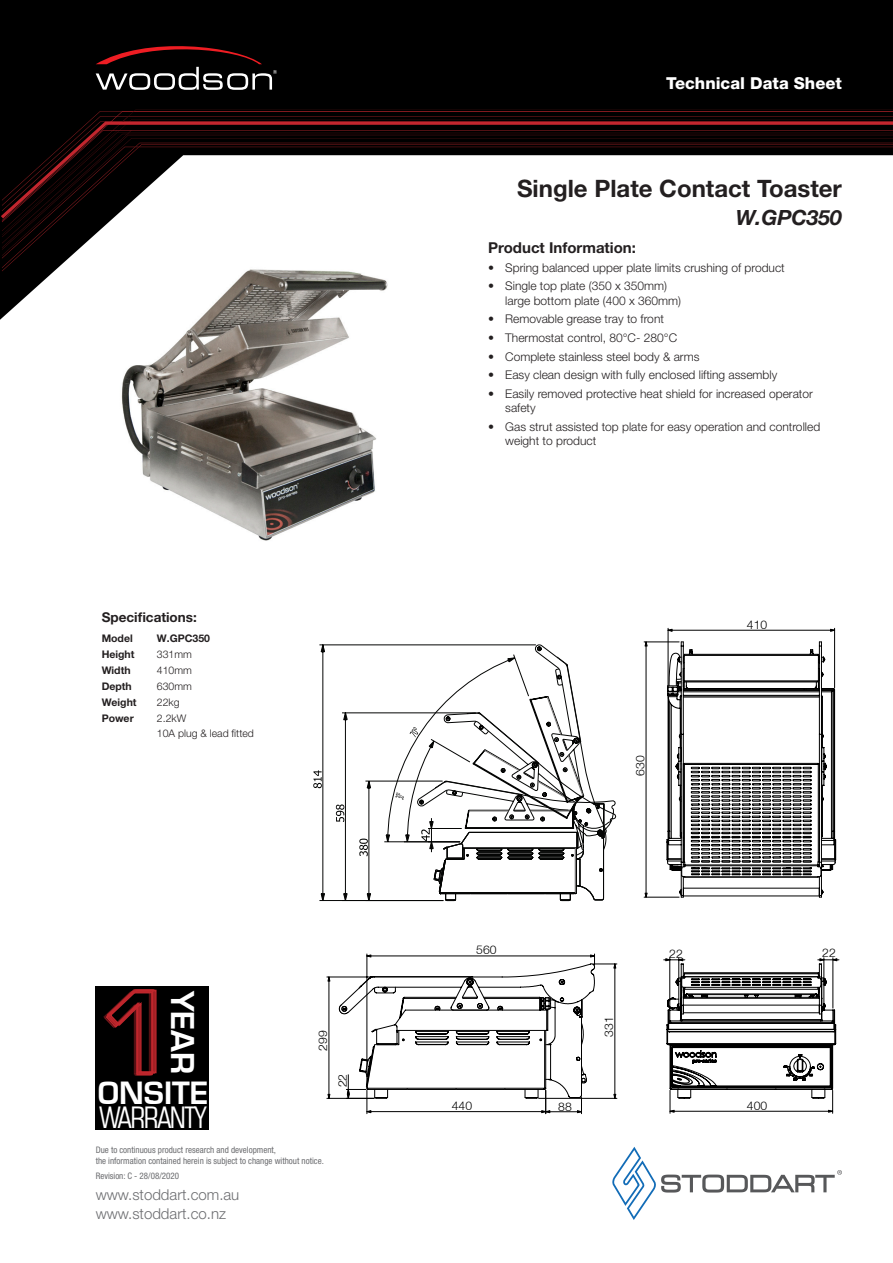
<style>
.page{position:relative;width:893px;height:1263px;background:#fff}
.page>*{position:absolute;margin:0;border:0;box-sizing:border-box;transform-origin:0 0}
.t1{font:30.6px "Square 721 Dm Normal";color:#fff}
.t2{font:condensed 29.85px/24.6px "Square 721 BT";letter-spacing:-.05em;color:#fff;scale:.96 1}
.Non_TOC_Page_Header{font:700 24px "Helvetica Neue LT Std";color:#231f20}
.Non_TOC_Page_Header-2{font:italic 700 21px "Helvetica Neue LT Pro";color:#231f20}
.t3{font:800 16.5px "Helvetica Neue LT Std";color:#fff}
.t4{font:300 15px/19.5px "Helvetica Neue LT Pro";color:#6c6d70}
.Description_-_Featur{font:700 15px "Helvetica Neue LT Std";color:#231f20}
.Cells{font:700 13.5px "Helvetica Neue LT Pro";color:#231f20}
.t5{font:300 12.15px "Helvetica Neue";letter-spacing:.01em;color:#000}
.t6{font:300 12px/14.4px "Helvetica Neue LT Pro";color:#231f20}
.Cells-2{font:300 10.5px "Helvetica Neue LT Pro";color:#231f20}
.Cells-3{font:700 10.5px "Helvetica Neue LT Pro";color:#231f20}
.t7{font:condensed 9px/10.8px "Helvetica Neue LT Pro";color:#6c6d70}
.s1{font-family:"Square 721 Dm Normal";font-stretch:normal}
</style>
<div class="page">
<svg style="left:0;top:0;width:893px;height:320px;fill:#000"></svg>
<svg style="left:2px;top:237px;width:891px;height:31px"></svg>
<svg style="left:2px;top:111px;width:891px;height:126px"></svg>
<svg style="left:612px;top:1147px;width:230px;height:73px"></svg>
<svg style="left:96px;top:43px;width:181px;height:47px;background:#2d2021"></svg>
<div style="left:96px;top:986px;width:113px;height:144px;background:#000"></div>
<svg style="left:104px;top:989px;width:53px;height:86px"></svg>
<img style="left:96px;top:266px;width:321px;height:275px">
<svg style="left:319px;top:645px;width:17px;height:256px"></svg>
<svg style="left:313px;top:770px;width:9px;height:18px"></svg>
<svg style="left:336px;top:645px;width:280px;height:256px"></svg>
<svg style="left:664px;top:958px;width:175px;height:155px"></svg>
<svg style="left:667px;top:642px;width:169px;height:256px"></svg>
<hr style="left:644px;top:897px;width:35px;height:1px;background:#000">
<hr style="left:644px;top:642px;width:35px;height:1px;background:#000">
<hr style="left:646px;top:642px;width:1px;height:255px;background:#000">
<hr style="left:834px;top:628px;width:1px;height:60px;background:#000">
<hr style="left:668px;top:628px;width:1px;height:60px;background:#000">
<hr style="left:668px;top:630px;width:167px;height:1px;background:#000">
<hr style="left:329px;top:977px;width:1px;height:121px;background:#000">
<hr style="left:327px;top:1098px;width:47px;height:1px;background:#000">
<hr style="left:327px;top:977px;width:45px;height:1px;background:#000">
<svg style="left:339px;top:954px;width:278px;height:160px"></svg>
<p class="Cells" style="left:102px;top:609px;width:97px">Specifications:</p>
<p class="Cells-3" style="left:102px;top:631px;width:33px">Model</p>
<p class="Cells-3" style="left:157px;top:631px;width:55px">W.GPC350</p>
<p class="Cells-3" style="left:102px;top:647px;width:34px">Height</p>
<p class="Cells-2" style="left:157px;top:647px;width:37px">331mm</p>
<p class="Cells-3" style="left:102px;top:663px;width:30px">Width</p>
<p class="Cells-2" style="left:157px;top:663px;width:37px">410mm</p>
<p class="Cells-3" style="left:102px;top:679px;width:32px">Depth</p>
<p class="Cells-2" style="left:157px;top:679px;width:37px">630mm</p>
<p class="Cells-3" style="left:102px;top:695px;width:36px">Weight</p>
<p class="Cells-2" style="left:157px;top:695px;width:24px">22kg</p>
<p class="Cells-3" style="left:102px;top:711px;width:34px">Power</p>
<p class="Cells-2" style="left:157px;top:711px;width:31px">2.2kW</p>
<p class="Cells-2" style="left:157px;top:727px;width:99px">10A plug &amp; lead fitted</p>
<p class="t1" style="left:201px;top:991px;width:85px;rotate:90deg">YEAR</p>
<p class="t2" style="left:98px;top:1080px;width:117px"><span class="s1">ONSITE<br></span>WARRANTY</p>
<p class="t5" style="left:315px;top:1051px;width:22px;rotate:-90deg">299</p>
<p class="t7" style="left:96px;top:1144px;width:230px">Due to continuous product research and development,<br>the information contained herein is subject to change without notice.</p>
<p class="t4" style="left:96px;top:1184px;width:145px">www.stoddart.com.au www.stoddart.co.nz</p>
<p class="t7" style="left:96px;top:1170px;width:85px">Revision: C - 28/08/2020</p>
<p class="t5" style="left:335px;top:1087px;width:15px;rotate:-90deg">22</p>
<h3 class="t3" style="left:666px;top:74px;width:177px">Technical Data Sheet</h3>
<p class="Non_TOC_Page_Header" style="left:517px;top:174px;width:326px">Single Plate Contact Toaster</p>
<p class="Non_TOC_Page_Header-2" style="left:736px;top:205px;width:108px">W.GPC350</p>
<p class="Description_-_Featur" style="left:488px;top:238px;width:149px">Product Information:</p>
<p class="t6" style="left:488px;top:260px;width:298px">• Spring balanced upper plate limits crushing of product</p>
<p class="t6" style="left:505px;top:278px;width:177px;text-indent:-17px">• Single top plate (350 x 350mm) large bottom plate (400 x 360mm)</p>
<p class="t6" style="left:488px;top:312px;width:177px">• Removable grease tray to front</p>
<p class="t6" style="left:488px;top:330px;width:190px">• Thermostat control, 80°C- 280°C</p>
<p class="t6" style="left:488px;top:349px;width:213px">• Complete stainless steel body &amp; arms</p>
<p class="t6" style="left:488px;top:367px;width:291px">• Easy clean design with fully enclosed lifting assembly</p>
<p class="t6" style="left:505px;top:386px;width:309px;text-indent:-17px">• Easily removed protective heat shield for increased operator safety</p>
<p class="t6" style="left:505px;top:419px;width:316px;text-indent:-17px">• Gas strut assisted top plate for easy operation and controlled weight to product</p>
<p class="t5" style="left:633px;top:775px;width:22px;rotate:-90deg">630</p>
<p class="t5" style="left:747px;top:617px;width:22px">410</p>
<p class="t5" style="left:476px;top:942px;width:22px">560</p>
<p class="t5" style="left:452px;top:1098px;width:22px">440</p>
<p class="t5" style="left:558px;top:1099px;width:15px">88</p>
<p class="t5" style="left:601px;top:1037px;width:22px;rotate:-90deg">331</p>
<p class="t5" style="left:669px;top:946px;width:15px">22</p>
<p class="t5" style="left:822px;top:945px;width:15px">22</p>
<p class="t5" style="left:747px;top:1098px;width:22px">400</p>
</div>
